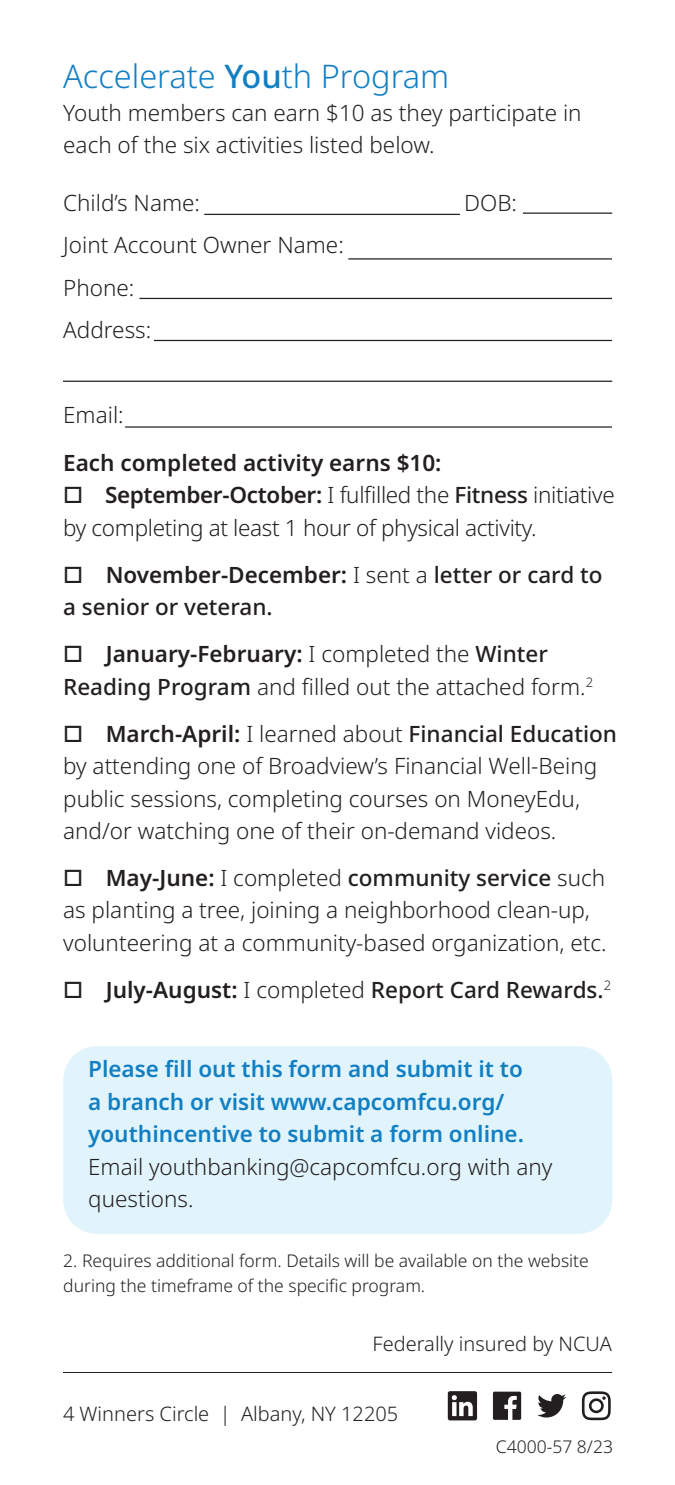
<style>
.page{position:relative;width:675px;height:1485px;background:#fff}
.page>*{position:absolute;margin:0;border:0;box-sizing:border-box;transform-origin:0 0}
.t1{font:300 32.5px "Noto Sans";color:#127fc3}
.t2{font:300 22.5px/32.5px "Noto Sans";color:#231f20}
.t3{font:600 22.5px/32.5px "Noto Sans";color:#127fc3}
.t4{font:500 22.5px/32.5px "Noto Sans";color:#231f20}
.t5{font:600 22.5px "Noto Sans";color:#231f20}
.t6{font:300 20px "Noto Sans";color:#231f20}
.t7{font:300 17.5px/25px "Noto Sans";color:#231f20}
.s1{font-weight:500}
.s2{font-weight:600}
.s3{font-weight:300}
</style>
<div class="page">
<div style="left:63px;top:1046px;width:549px;height:188px;background:#e1f4fc;border-radius:34px"></div>
<hr style="left:204px;top:214px;width:256px;height:1px;background:#231f20">
<hr style="left:523px;top:213px;width:89px;height:1px;background:#231f20">
<hr style="left:154px;top:340px;width:458px;height:1px;background:#231f20">
<hr style="left:125px;top:426px;width:487px;height:2px;background:#231f20">
<hr style="left:63px;top:381px;width:549px;height:1px;background:#231f20">
<hr style="left:348px;top:258px;width:264px;height:2px;background:#231f20">
<hr style="left:139px;top:298px;width:473px;height:1px;background:#231f20">
<hr style="left:63px;top:1372px;width:549px;height:1px;background:#231f20">
<svg style="left:493px;top:1392px;width:28px;height:28px"></svg>
<svg style="left:537px;top:1394px;width:29px;height:24px"></svg>
<svg style="left:582px;top:1391px;width:29px;height:29px"></svg>
<svg style="left:448px;top:1391px;width:29px;height:29px"></svg>
<h1 class="t1" style="left:63px;top:54px;width:388px">Accelerate <span class="s1">You</span>th Program</h1>
<p class="t2" style="left:63px;top:97px;width:520px">Youth members can earn $10 as they participate in each of the six activities listed below.</p>
<p class="t2" style="left:63px;top:187px;width:138px">Child’s Name:</p>
<p class="t2" style="left:464px;top:187px;width:54px">DOB:</p>
<p class="t2" style="left:63px;top:225px;width:282px;line-height:42.5px">Joint Account Owner Name:<br>Phone:<br>Address:</p>
<p class="t2" style="left:63px;top:400px;width:62px">Email:</p>
<p class="t5" style="left:63px;top:447px;width:380px">Each completed activity earns $10:</p>
<p class="t2" style="left:63px;top:480px;width:553px">□ <span class="s2">September-October:</span> I fulfilled the <span class="s1">Fitness</span> initiative by completing at least 1 hour of physical activity.</p>
<p class="t4" style="left:63px;top:559px;width:541px">□ <span class="s2">November-December:</span> <span class="s3">I sent a</span> letter or card to a senior or veteran.</p>
<p class="t2" style="left:63px;top:638px;width:532px">□ <span class="s2">January-February:</span> I completed the <span class="s1">Winter<br>Reading Program</span> and filled out the attached form.<sup>2</sup></p>
<p class="t2" style="left:63px;top:718px;width:555px">□ <span class="s2">March-April:</span> I learned about <span class="s1">Financial Education </span>by attending one of Broadview’s Financial Well-Being public sessions, completing courses on MoneyEdu, and/or watching one of their on-demand videos.</p>
<p class="t2" style="left:63px;top:862px;width:545px">□ <span class="s2">May-June:</span> I completed <span class="s1">community service</span> such as planting a tree, joining a neighborhood clean-up, volunteering at a community-based organization, etc.</p>
<p class="t4" style="left:63px;top:974px;width:549px">□ <span class="s2">July-August:</span> <span class="s3">I completed</span> Report Card Rewards.<sup>2</sup></p>
<p class="t3" style="left:88px;top:1053px;width:437px">Please fill out this form and submit it to a branch or visit www.capcomfcu.org/ youthincentive to submit a form online.</p>
<p class="t2" style="left:88px;top:1151px;width:466px">Email youthbanking@capcomfcu.org with any questions.</p>
<p class="t7" style="left:63px;top:1249px;width:527px">2. Requires additional form. Details will be available on the website during the timeframe of the specific program.</p>
<p class="t6" style="left:373px;top:1330px;width:241px">Federally insured by NCUA</p>
<p class="t6" style="left:63px;top:1400px;width:337px">4 Winners Circle | Albany, NY 12205</p>
<p class="t7" style="left:496px;top:1434px;width:119px">C4000-57 8/23</p>
</div>
